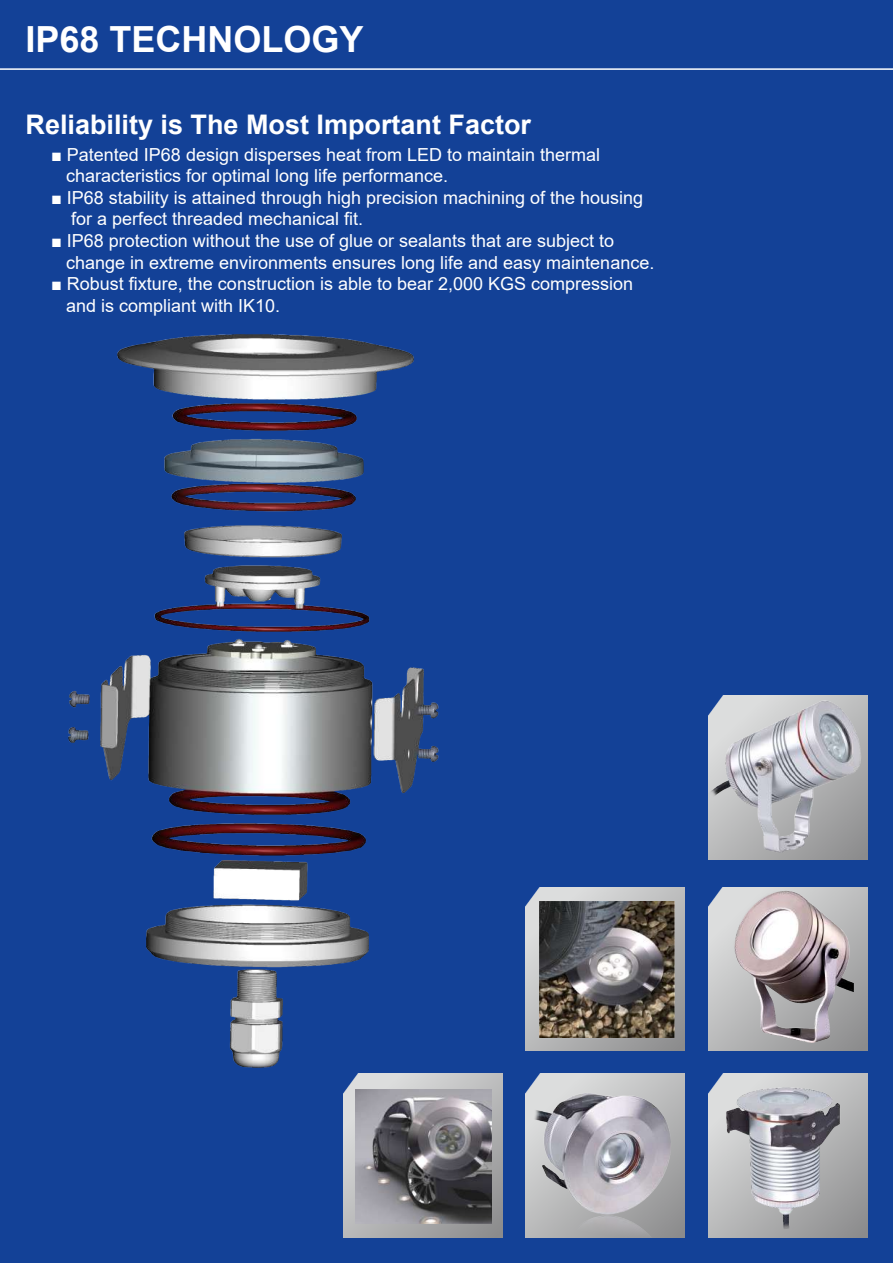
<style>
.page{position:relative;width:893px;height:1263px;background:#134197}
.page>*{position:absolute;margin:0;border:0;box-sizing:border-box;transform-origin:0 0}
.t1{font:700 36px "Arial";color:#fff}
.t2{font:700 27px "Arial";color:#fff}
.t3{font:18px/21.6px "Arial";color:#fff}
</style>
<div class="page">
<img style="left:708px;top:1074px;width:159px;height:163px">
<img style="left:344px;top:1074px;width:159px;height:163px">
<img style="left:708px;top:887px;width:159px;height:163px">
<img style="left:526px;top:887px;width:159px;height:163px">
<img style="left:708px;top:696px;width:159px;height:163px">
<img style="left:68px;top:335px;width:370px;height:733px">
<img style="left:732px;top:890px;width:121px;height:152px">
<img style="left:539px;top:901px;width:135px;height:136px">
<img style="left:711px;top:1074px;width:148px;height:163px">
<img style="left:703px;top:697px;width:164px;height:158px">
<img style="left:355px;top:1089px;width:136px;height:134px">
<hr style="left:0;top:68px;width:893px;height:2px;background:#fff">
<img style="left:526px;top:1075px;width:159px;height:162px">
<h1 class="t1" style="left:26px;top:14px;width:340px">IP68 TECHNOLOGY</h1>
<h2 class="t2" style="left:26px;top:106px;width:507px">Reliability is The Most Important Factor</h2>
<p class="t3" style="left:66px;top:143px;width:536px;text-indent:-15px">■ Patented IP68 design disperses heat from LED to maintain thermal characteristics for optimal long life performance.</p>
<p class="t3" style="left:71px;top:186px;width:574px;text-indent:-20px">■ IP68 stability is attained through high precision machining of the housing for a perfect threaded mechanical fit.</p>
<p class="t3" style="left:66px;top:230px;width:590px;text-indent:-15px">■ IP68 protection without the use of glue or sealants that are subject to change in extreme environments ensures long life and easy maintenance.</p>
<p class="t3" style="left:66px;top:273px;width:569px;text-indent:-15px">■ Robust fixture, the construction is able to bear 2,000 KGS compression and is compliant with IK10.</p>
</div>
